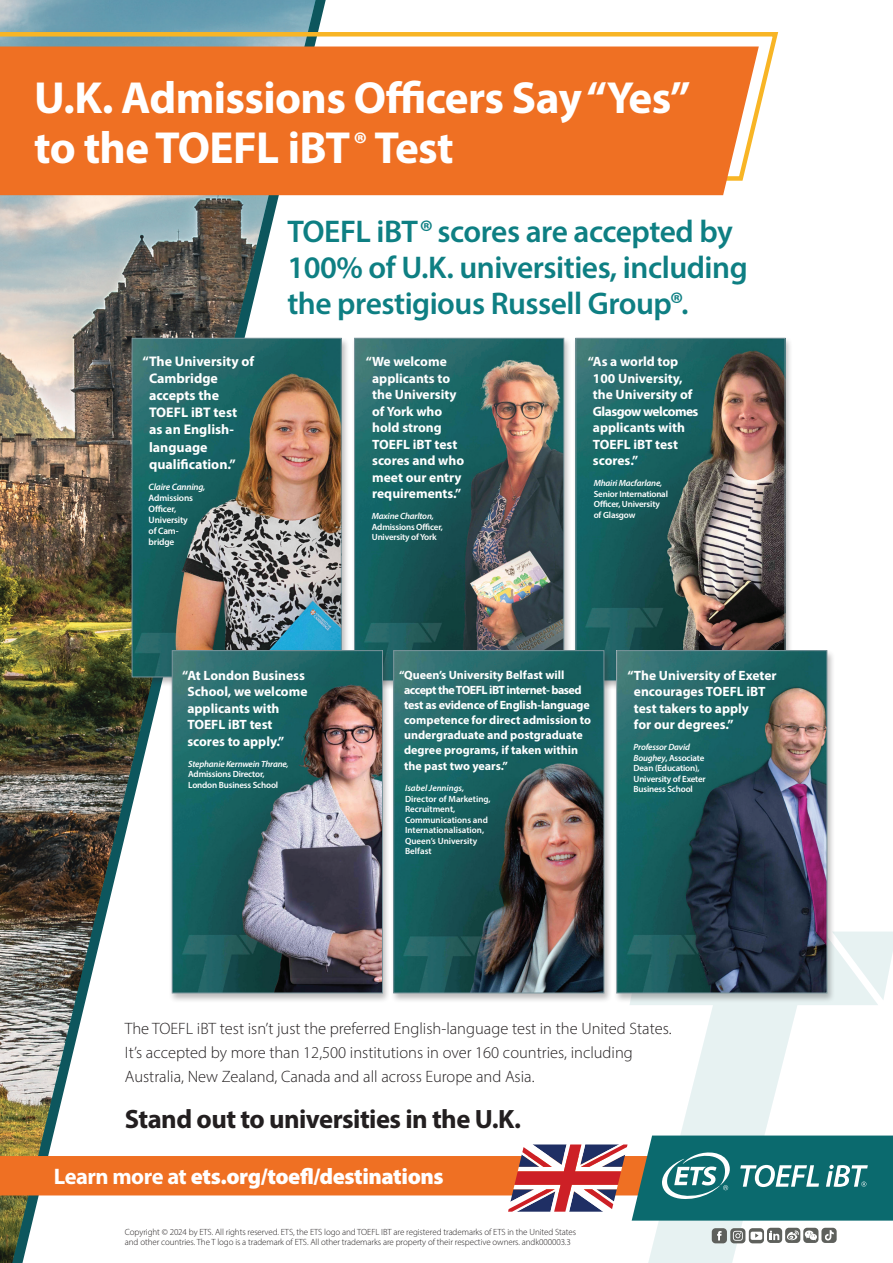
<style>
.page{position:relative;width:893px;height:1263px;background:#fff}
.page>*{position:absolute;margin:0;border:0;box-sizing:border-box;transform-origin:0 0}
.t1{font:700 45.15px/49.7px "Myriad Pro";letter-spacing:-.015em;color:#fff}
.t2{font:600 31.5px/36px "Myriad Pro";letter-spacing:-.015em;color:#0e7f83}
.t3{font:700 26.55px "Myriad Pro";letter-spacing:-.02em;color:#231f20}
.t4{font:900 22.5px "Myriad Pro";letter-spacing:-.02em;color:#fff}
.t5{font:300 16.5px/24px "Myriad Pro";color:#231f20}
.t6{font:700 13.95px/17.1px "Myriad Pro";color:#fff}
.t7{font:700 13.5px/16.5px "Myriad Pro";color:#fff}
.t8{font:700 12px/15px "Myriad Pro";color:#fff}
.t9{font:600 9.3px/10.8px "Myriad Pro";letter-spacing:-.02em;color:#fff}
.t10{font:italic 600 9.3px "Myriad Pro";letter-spacing:-.02em;color:#fff}
.t11{font:300 9px/10.5px "Myriad Pro";letter-spacing:-.01em;color:#231f20}
.t12{font:600 9px/10.5px "Myriad Pro";letter-spacing:-.02em;color:#fff}
.t13{font:600 9px/10.5px "Myriad Pro";color:#fff}
.t14{font:italic 600 9px "Myriad Pro";letter-spacing:-.02em;color:#fff}
.t15{font:italic 600 9px "Myriad Pro";color:#fff}
.s1{font-style:italic}
.s2{font-weight:700}
</style>
<div class="page">
<img style="left:0;top:0;width:316px;height:1263px">
<svg style="left:630px;top:1000px;width:248px;height:263px"></svg>
<svg style="left:835px;top:931px;width:58px;height:69px"></svg>
<svg style="left:0;top:30px;width:779px;height:82px"></svg>
<div style="left:0;top:47px;width:759px;height:148px;background:#ef7023"></div>
<div style="left:129px;top:337px;width:221px;height:350px;background:#231f20;opacity:.3"></div>
<img style="left:134px;top:340px;width:205px;height:335px">
<div style="left:132px;top:338px;width:209px;height:339px;border:1px solid #7a949b"></div>
<div style="left:351px;top:336px;width:221px;height:355px;background:#231f20;opacity:.3"></div>
<img style="left:356px;top:340px;width:206px;height:309px">
<div style="left:354px;top:338px;width:210px;height:343px;border:1px solid #7a949b"></div>
<div style="left:572px;top:336px;width:221px;height:355px;background:#231f20;opacity:.3"></div>
<img style="left:578px;top:340px;width:205px;height:339px">
<div style="left:576px;top:338px;width:209px;height:343px;border:1px solid #7a949b"></div>
<div style="left:169px;top:649px;width:222px;height:354px;background:#231f20;opacity:.3"></div>
<img style="left:174px;top:652px;width:207px;height:339px">
<div style="left:172px;top:650px;width:211px;height:343px;border:1px solid #7a949b"></div>
<div style="left:390px;top:649px;width:222px;height:354px;background:#231f20;opacity:.3"></div>
<img style="left:395px;top:652px;width:207px;height:339px">
<div style="left:393px;top:650px;width:211px;height:343px;border:1px solid #7a949b"></div>
<div style="left:613px;top:649px;width:222px;height:354px;background:#231f20;opacity:.3"></div>
<img style="left:618px;top:652px;width:207px;height:339px">
<div style="left:616px;top:650px;width:211px;height:343px;border:1px solid #7a949b"></div>
<div style="left:712px;top:1228px;width:15px;height:15px;background:#5e605c;border-radius:4px"></div>
<svg style="left:717px;top:1231px;width:5px;height:9px"></svg>
<div style="left:730px;top:1228px;width:15px;height:15px;background:#5e605c;border-radius:4px"></div>
<svg style="left:733px;top:1231px;width:10px;height:10px"></svg>
<svg style="left:767px;top:1228px;width:15px;height:15px"></svg>
<svg style="left:770px;top:1230px;width:9px;height:10px"></svg>
<svg style="left:803px;top:1228px;width:15px;height:15px"></svg>
<div style="left:785px;top:1228px;width:15px;height:15px;background:#5e605c;border-radius:4px"></div>
<svg style="left:787px;top:1230px;width:12px;height:10px"></svg>
<svg style="left:749px;top:1228px;width:15px;height:15px"></svg>
<svg style="left:751px;top:1232px;width:11px;height:8px"></svg>
<svg style="left:805px;top:1228px;width:32px;height:15px"></svg>
<svg style="left:0;top:1135px;width:893px;height:85px"></svg>
<h1 class="t1" style="left:34px;top:72px;width:658px">U.K. Admissions Officers Say “Yes” to the TOEFL iBT<sup>®</sup> Test</h1>
<p class="t6" style="left:149px;top:352px;width:107px;text-indent:-7px">“The University of<br>Cambridge accepts the<br>TOEFL iBT test<br>as an English&shy;language qualification.”</p>
<p class="t10" style="left:149px;top:481px;width:58px">Claire Canning,</p>
<p class="t9" style="left:149px;top:492px;width:46px">Admissions<br>Officer,<br>University of Cam&shy;bridge</p>
<h2 class="t2" style="left:287px;top:213px;width:462px">TOEFL iBT® scores are accepted by<br>100% of U.K. universities, including the prestigious Russell Group®.</h2>
<p class="t7" style="left:372px;top:353px;width:94px;text-indent:-6px">“We welcome applicants to the University of York who hold strong<br>TOEFL iBT test scores and who meet our entry requirements.”</p>
<p class="t14" style="left:372px;top:510px;width:64px">Maxine Charlton,</p>
<p class="t12" style="left:372px;top:521px;width:73px">Admissions Officer,<br>University of York</p>
<p class="t7" style="left:593px;top:353px;width:107px;text-indent:-5px">“As a world top<br>100 University, the University of<br>Glasgow welcomes applicants with<br>TOEFL iBT test scores.”</p>
<p class="t14" style="left:594px;top:477px;width:70px">Mhairi Macfarlane,</p>
<p class="t12" style="left:594px;top:488px;width:76px">Senior International<br>Officer, University of Glasgow</p>
<p class="t7" style="left:187px;top:667px;width:122px;text-indent:-5px">“At London Business<br>School, we welcome applicants with<br>TOEFL iBT test scores to apply.”</p>
<p class="t14" style="left:188px;top:758px;width:102px">Stephanie Kernwein Thrane,</p>
<p class="t12" style="left:188px;top:769px;width:91px">Admissions Director,<br>London Business School</p>
<p class="t8" style="left:404px;top:667px;width:189px;text-indent:-5px">“Queen’s University Belfast will accept the TOEFL iBT internet- based test as evidence of English-language competence for direct admission to undergraduate and postgraduate degree programs, if taken within</p>
<p class="t8" style="left:404px;top:758px;width:105px">the past two years.”</p>
<p class="t15" style="left:405px;top:782px;width:61px">Isabel Jennings,</p>
<p class="t13" style="left:405px;top:793px;width:87px">Director of Marketing,<br>Recruitment,<br>Communications and<br>Internationalisation,<br>Queen’s University<br>Belfast</p>
<p class="t7" style="left:634px;top:667px;width:144px;text-indent:-6px">“The University of Exeter encourages TOEFL iBT test takers to apply<br>for our degrees.”</p>
<p class="t12" style="left:633px;top:742px;width:74px"><span class="s1">Professor David<br>Boughey</span>, Associate<br>Dean (Education),<br>University of Exeter<br>Business School</p>
<p class="t5" style="left:125px;top:1016px;width:548px">The TOEFL iBT test isn’t just the preferred English-language test in the United States.<br>It’s accepted by more than 12,500 institutions in over 160 countries, including<br>Australia, New Zealand, Canada and all across Europe and Asia.</p>
<h3 class="t3" style="left:125px;top:1102px;width:398px">Stand out to universities in the U.K.</h3>
<h3 class="t4" style="left:54px;top:1161px;width:391px"><span class="s2">Learn more at</span> ets.org/toefl/destinations</h3>
<p class="t11" style="left:125px;top:1226px;width:453px">Copyright © 2024 by ETS. All rights reserved. ETS, the ETS logo and TOEFL IBT are registered trademarks of ETS in the United States and other countries. The T logo is a trademark of ETS. All other trademarks are property of their respective owners. andk000003.3</p>
</div>
